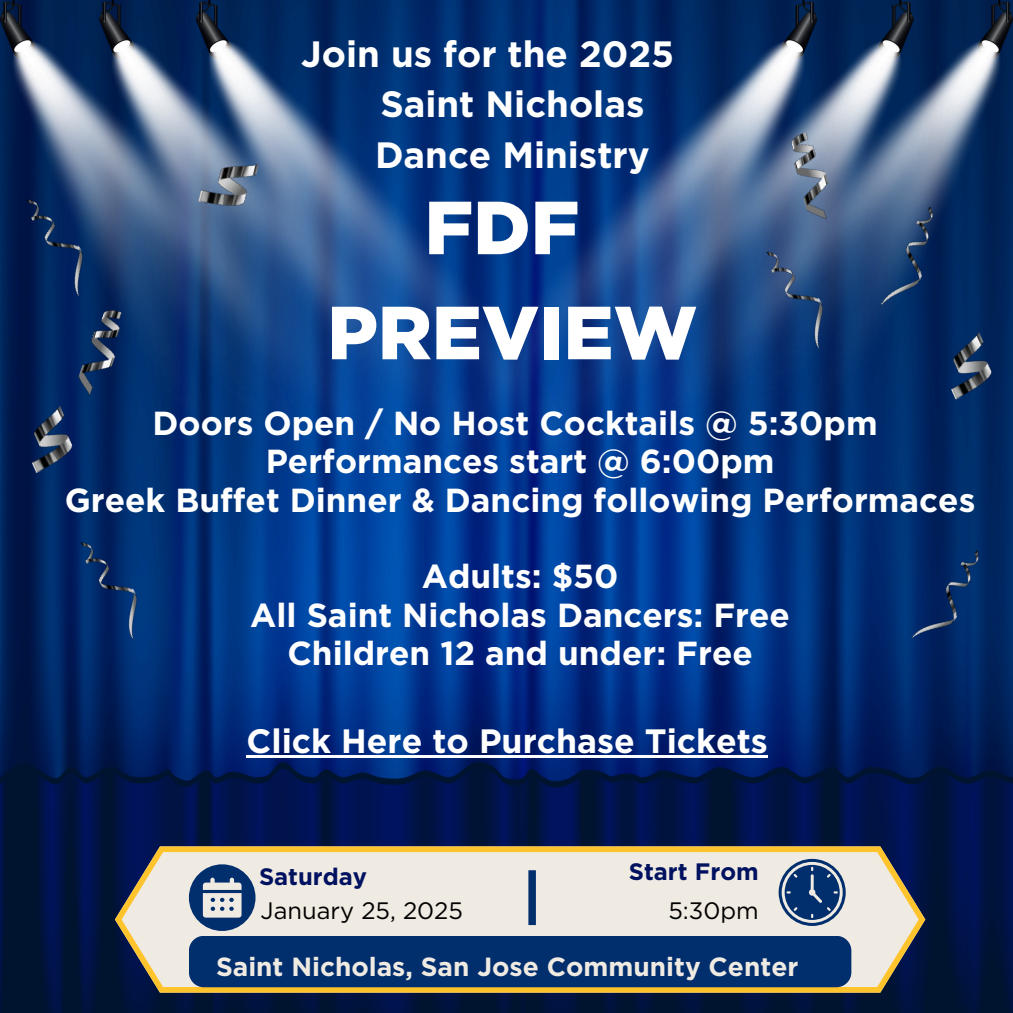
<style>
.page{position:relative;width:1013px;height:1013px;background:#fff}
.page>*{position:absolute;margin:0;border:0;box-sizing:border-box;transform-origin:0 0}
.t1{font:900 75px/105px "Gotham";color:#fff;text-align:center}
.t2{font:700 36.5px/50.6px "Gotham";color:#fff}
.t3{font:700 33.75px "Gotham";color:#fff}
.t4{font:700 33.25px/38.5px "Gotham";color:#fff;text-align:center}
.t5{font:700 26.25px "Gotham";color:#efeae2}
.t6{font:23.75px "Gotham";color:#000}
.t7{font:700 23.75px "Gotham";color:#001160}
</style>
<div class="page">
<img style="left:0;top:496px;width:1012px;height:516px">
<img style="left:0;top:0;width:1012px;height:496px">
<svg style="left:115px;top:846px;width:810px;height:146px;background:#dbd1bd"></svg>
<div style="left:528px;top:870px;width:8px;height:55px;background:#012e6d"></div>
<svg style="left:189px;top:864px;width:66px;height:66px;background:#7287a4"></svg>
<svg style="left:778px;top:858px;width:67px;height:68px;background:#5c7699"></svg>
<div style="left:189px;top:935px;width:662px;height:52px;background:#012e6d;border-radius:15px"></div>
<img style="left:74px;top:306px;width:55px;height:94px">
<img style="left:70px;top:533px;width:90px;height:110px">
<img style="left:16px;top:405px;width:64px;height:68px">
<img style="left:16px;top:190px;width:89px;height:111px">
<img style="left:879px;top:202px;width:65px;height:118px">
<img style="left:935px;top:332px;width:64px;height:67px">
<img style="left:786px;top:130px;width:52px;height:94px">
<img style="left:755px;top:243px;width:90px;height:110px">
<img style="left:198px;top:150px;width:61px;height:65px">
<img style="left:908px;top:543px;width:82px;height:114px">
<hr style="left:247px;top:755px;width:520px;height:3px;background:#fff">
<p class="t2" style="left:375px;top:28px;width:301px;text-indent:-74px">Join us for the 2025<br>Saint Nicholas<br>Dance Ministry</p>
<p class="t1" style="left:327px;top:175px;width:371px">FDF<br>PREVIEW</p>
<p class="t4" style="left:65px;top:403px;width:912px">Doors Open / No Host Cocktails @ 5:30pm<br>Performances start @ 6:00pm<br>Greek Buffet Dinner &amp; Dancing following Performaces</p>
<p class="t4" style="left:250px;top:557px;width:541px">Adults: $50<br>All Saint Nicholas Dancers: Free<br>Children 12 and under: Free</p>
<p class="t3" style="left:247px;top:721px;width:522px">Click Here to Purchase Tickets</p>
<p class="t7" style="left:259px;top:862px;width:110px">Saturday</p>
<h2 class="t6" style="left:261px;top:895px;width:204px">January 25, 2025</h2>
<h1 class="t7" style="left:629px;top:857px;width:131px">Start From</h1>
<p class="t6" style="left:668px;top:896px;width:92px">5:30pm</p>
<p class="t5" style="left:216px;top:950px;width:584px">Saint Nicholas, San Jose Community Center</p>
</div>
